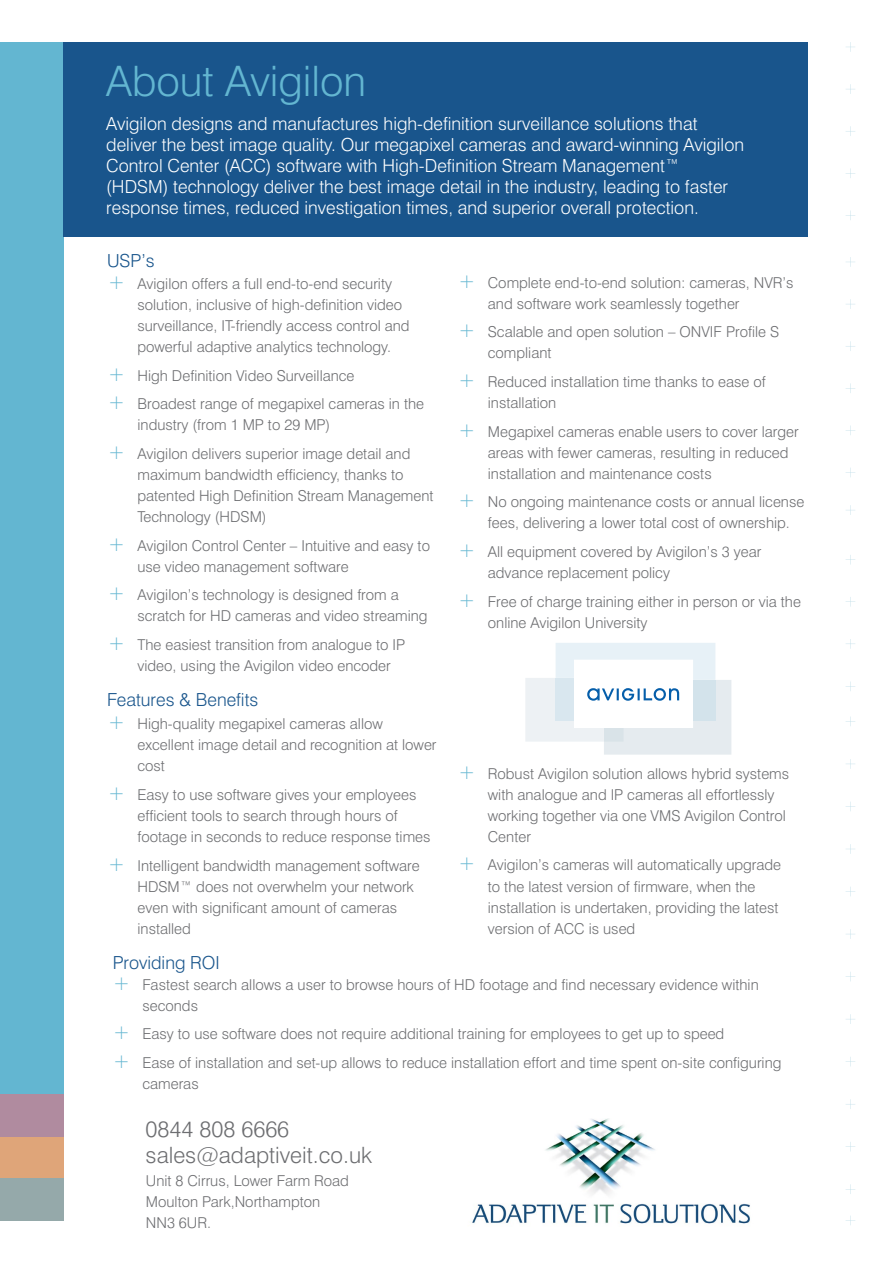
<style>
.page{position:relative;width:893px;height:1263px;background:#fff}
.page>*{position:absolute;margin:0;border:0;box-sizing:border-box;transform-origin:0 0}
.t1{font:300 42px "Swiss 721 BT";color:#63b6d1}
.t2{font:300 22.5px/25.5px "Swiss 721 BT";color:#6d6e71}
.t3{font:300 18px/21px "Swiss 721 BT";color:#fff}
.t4{font:300 18px "Swiss 721 BT";color:#19558c}
.t5{font:300 15px/21px "Swiss 721 BT";color:#6d6e71}
.s1{font-size:21px;color:#63b6d1}
</style>
<div class="page">
<div style="left:0;top:42px;width:64px;height:1137px;background:#63b6d1"></div>
<div style="left:0;top:1136px;width:64px;height:42px;background:#dfa579"></div>
<div style="left:0;top:1178px;width:64px;height:42px;background:#95a9aa"></div>
<div style="left:0;top:1094px;width:64px;height:42px;background:#b08b9f"></div>
<div style="left:64px;top:42px;width:744px;height:195px;background:#19558c"></div>
<svg style="left:846px;top:42px;width:9px;height:10px"></svg>
<svg style="left:846px;top:84px;width:9px;height:10px"></svg>
<svg style="left:846px;top:126px;width:9px;height:10px"></svg>
<svg style="left:846px;top:168px;width:9px;height:10px"></svg>
<svg style="left:846px;top:210px;width:9px;height:10px"></svg>
<svg style="left:846px;top:257px;width:9px;height:10px"></svg>
<svg style="left:846px;top:299px;width:9px;height:10px"></svg>
<svg style="left:846px;top:341px;width:9px;height:10px"></svg>
<svg style="left:846px;top:383px;width:9px;height:10px"></svg>
<svg style="left:846px;top:425px;width:9px;height:10px"></svg>
<svg style="left:846px;top:468px;width:9px;height:9px"></svg>
<svg style="left:846px;top:505px;width:9px;height:10px"></svg>
<svg style="left:846px;top:555px;width:9px;height:9px"></svg>
<svg style="left:846px;top:597px;width:9px;height:10px"></svg>
<svg style="left:846px;top:639px;width:9px;height:10px"></svg>
<svg style="left:846px;top:681px;width:9px;height:10px"></svg>
<svg style="left:846px;top:716px;width:9px;height:10px"></svg>
<svg style="left:846px;top:759px;width:9px;height:10px"></svg>
<svg style="left:846px;top:801px;width:9px;height:10px"></svg>
<svg style="left:846px;top:844px;width:9px;height:10px"></svg>
<svg style="left:846px;top:887px;width:9px;height:9px"></svg>
<svg style="left:846px;top:929px;width:9px;height:10px"></svg>
<svg style="left:846px;top:972px;width:9px;height:9px"></svg>
<svg style="left:846px;top:1014px;width:9px;height:10px"></svg>
<svg style="left:846px;top:1057px;width:9px;height:9px"></svg>
<svg style="left:846px;top:1099px;width:9px;height:10px"></svg>
<svg style="left:846px;top:1142px;width:9px;height:9px"></svg>
<svg style="left:846px;top:1184px;width:9px;height:10px"></svg>
<svg style="left:846px;top:1215px;width:9px;height:10px"></svg>
<img style="left:472px;top:1118px;width:278px;height:106px">
<svg style="left:525px;top:643px;width:206px;height:112px"></svg>
<h1 class="t1" style="left:106px;top:56px;width:261px">About Avigilon</h1>
<p class="t3" style="left:106px;top:113px;width:639px">Avigilon designs and manufactures high-definition surveillance solutions that deliver the best image quality. Our megapixel cameras and award-winning Avigilon Control Center (ACC) software with High-Definition Stream Management™ (HDSM) technology deliver the best image detail in the industry, leading to faster response times, reduced investigation times, and superior overall protection.</p>
<p class="t4" style="left:107px;top:250px;width:49px">USP’s</p>
<p class="t5" style="left:137px;top:273px;width:274px;text-indent:-30px"><span class="s1">+</span> Avigilon offers a full end-to-end security solution, inclusive of high-definition video surveillance, IT-friendly access control and powerful adaptive analytics technology.</p>
<p class="t5" style="left:108px;top:361px;width:318px;line-height:28.7px"><span class="s1">+</span> High Definition Video Surveillance<br><span class="s1">+</span> Broadest range of megapixel cameras in the</p>
<p class="t5" style="left:108px;top:411px;width:304px;line-height:28.7px;text-indent:30px">industry (from 1 MP to 29 MP)<br><span class="s1">+</span> Avigilon delivers superior image detail and</p>
<p class="t5" style="left:137px;top:464px;width:298px">maximum bandwidth efficiency, thanks to patented High Definition Stream Management<br>Technology (HDSM)</p>
<p class="t5" style="left:137px;top:535px;width:294px;text-indent:-30px"><span class="s1">+</span> Avigilon Control Center – Intuitive and easy to use video management software</p>
<p class="t5" style="left:137px;top:584px;width:292px;text-indent:-30px"><span class="s1">+</span> Avigilon’s technology is designed from a scratch for HD cameras and video streaming</p>
<p class="t5" style="left:137px;top:634px;width:269px;text-indent:-30px"><span class="s1">+</span> The easiest transition from analogue to IP video, using the Avigilon video encoder</p>
<p class="t4" style="left:107px;top:688px;width:153px">Features &amp; Benefits</p>
<p class="t5" style="left:137px;top:713px;width:301px;text-indent:-30px"><span class="s1">+</span> High-quality megapixel cameras allow excellent image detail and recognition at lower cost</p>
<p class="t5" style="left:137px;top:784px;width:295px;text-indent:-30px"><span class="s1">+</span> Easy to use software gives your employees efficient tools to search through hours of footage in seconds to reduce response times</p>
<p class="t5" style="left:137px;top:854px;width:284px;text-indent:-30px"><span class="s1">+</span> Intelligent bandwidth management software HDSM™ does not overwhelm your network even with significant amount of cameras installed</p>
<p class="t5" style="left:488px;top:272px;width:307px;text-indent:-30px"><span class="s1">+</span> Complete end-to-end solution: cameras, NVR’s and software work seamlessly together</p>
<p class="t5" style="left:488px;top:321px;width:293px;text-indent:-30px"><span class="s1">+</span> Scalable and open solution – ONVIF Profile S compliant</p>
<p class="t5" style="left:488px;top:371px;width:279px;text-indent:-30px"><span class="s1">+</span> Reduced installation time thanks to ease of installation</p>
<p class="t5" style="left:488px;top:421px;width:312px;text-indent:-30px"><span class="s1">+</span> Megapixel cameras enable users to cover larger areas with fewer cameras, resulting in reduced installation and maintenance costs</p>
<p class="t5" style="left:488px;top:491px;width:318px;text-indent:-30px"><span class="s1">+</span> No ongoing maintenance costs or annual license fees, delivering a lower total cost of ownership.</p>
<p class="t5" style="left:488px;top:541px;width:275px;text-indent:-30px"><span class="s1">+</span> All equipment covered by Avigilon’s 3 year advance replacement policy</p>
<p class="t5" style="left:488px;top:591px;width:315px;text-indent:-30px"><span class="s1">+</span> Free of charge training either in person or via the online Avigilon University</p>
<p class="t5" style="left:488px;top:763px;width:303px;text-indent:-30px"><span class="s1">+</span> Robust Avigilon solution allows hybrid systems with analogue and IP cameras all effortlessly working together via one VMS Avigilon Control Center</p>
<p class="t5" style="left:488px;top:854px;width:295px;text-indent:-30px"><span class="s1">+</span> Avigilon’s cameras will automatically upgrade to the latest version of firmware, when the installation is undertaken, providing the latest version of ACC is used</p>
<p class="t4" style="left:113px;top:951px;width:109px">Providing ROI</p>
<p class="t5" style="left:142px;top:973px;width:618px;text-indent:-30px"><span class="s1">+</span> Fastest search allows a user to browse hours of HD footage and find necessary evidence within seconds</p>
<p class="t5" style="left:113px;top:1019px;width:670px;line-height:28.7px"><span class="s1">+</span> Easy to use software does not require additional training for employees to get up to speed<br><span class="s1">+</span> Ease of installation and set-up allows to reduce installation effort and time spent on-site configuring</p>
<p class="t5" style="left:142px;top:1073px;width:58px">cameras</p>
<h2 class="t2" style="left:146px;top:1116px;width:228px">0844 808 6666 sales@adaptiveit.co.uk</h2>
<p class="t5" style="left:146px;top:1169px;width:205px">Unit 8 Cirrus, Lower Farm Road<br>Moulton Park,Northampton<br>NN3 6UR.</p>
</div>
